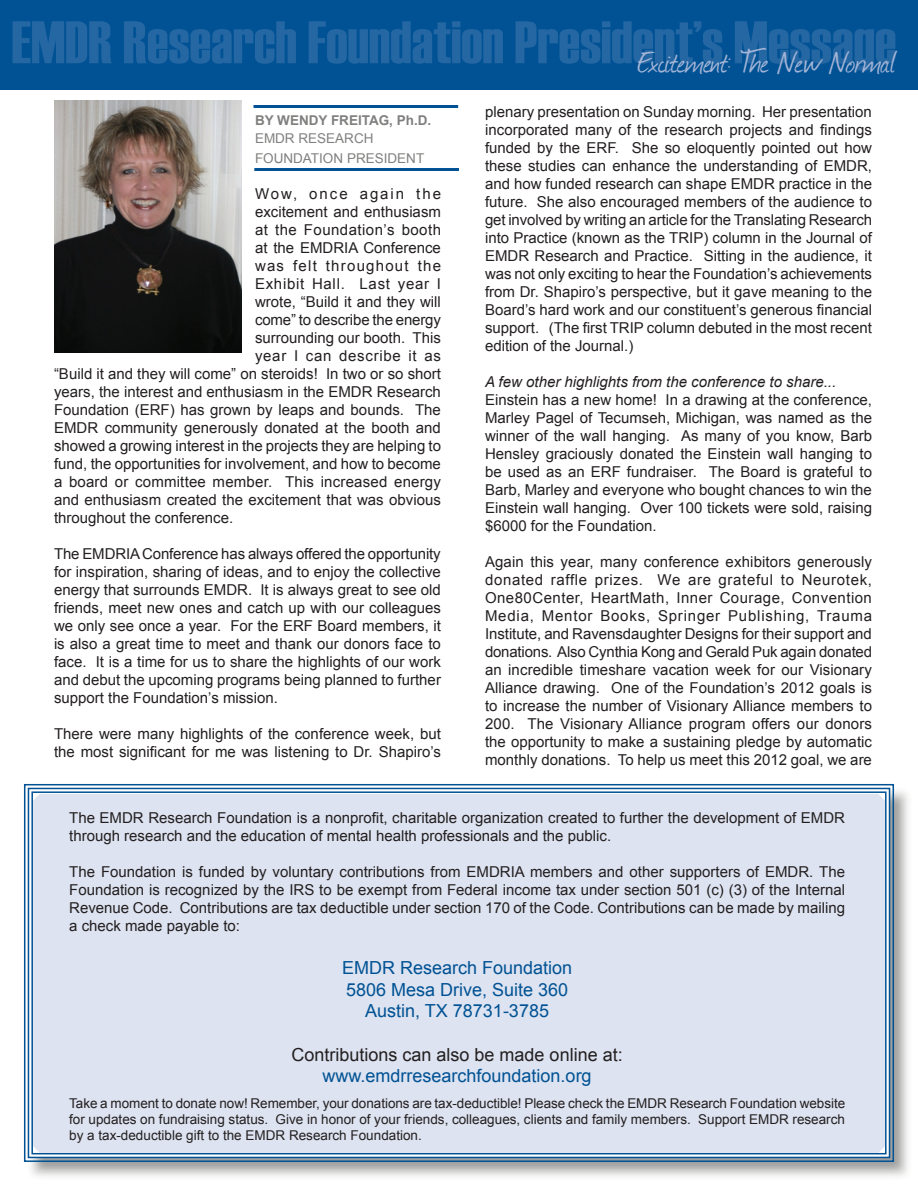
<style>
.page{position:relative;width:918px;height:1188px;background:#fff}
.page>*{position:absolute;margin:0;border:0;box-sizing:border-box;transform-origin:0 0}
.t1{font:60px "Haettenschweiler";color:#2567a3}
.t2{font:36px "Journal";color:#a3b4d6}
.t3{font:18px/21.6px "Arial";color:#005294;text-align:center}
.t4{font:18px "Arial";color:#231f20}
.t5{font:15px/18px "Arial";color:#231f20;text-align:justify}
.t6{font:italic 15px "Arial";color:#231f20}
.t7{font:15px "Arial";letter-spacing:.05em;color:#231f20}
.t8{font:15px "Arial";letter-spacing:.03em;color:#231f20}
.t9{font:15px "Arial";letter-spacing:.08em;color:#231f20}
.t10{font:15px "Arial";letter-spacing:.13em;color:#231f20}
.t11{font:13.5px/16.2px "Arial";color:#231f20;text-align:justify}
.t12{font:13.5px/19.5px "Arial";color:#80807f}
.t13{font:700 13.5px "Arial";color:#80807f}
</style>
<div class="page">
<img style="left:54px;top:100px;width:188px;height:252px">
<div style="left:26px;top:786px;width:887px;height:394px;background:#80807f;opacity:.75"></div>
<svg style="left:23px;top:784px;width:872px;height:379px;background:#759bb9"></svg>
<div style="left:28px;top:788px;width:862px;height:370px;border:2px solid #005294"></div>
<div style="left:0;top:1px;width:918px;height:89px;background:#005294"></div>
<hr style="left:254px;top:105px;width:204px;height:3px;background:#005294">
<hr style="left:254px;top:168px;width:205px;height:3px;background:#005294">
<div style="left:33px;top:794px;width:852px;height:359px;background:#dde3f0"></div>
<h1 class="t1" style="left:11px;top:2px;width:886px">EMDR Research Foundation President’s Message</h1>
<h2 class="t2" style="left:637px;top:37px;width:260px">Excitement: The New Normal</h2>
<p class="t13" style="left:255px;top:112px;width:178px">BY WENDY FREITAG, Ph.D.</p>
<p class="t12" style="left:255px;top:129px;width:171px">EMDR RESEARCH<br>FOUNDATION PRESIDENT</p>
<p class="t10" style="left:255px;top:184px;width:188px">Wow, once again the</p>
<p class="t5" style="left:255px;top:203px;width:187px">excitement and enthusiasm</p>
<p class="t8" style="left:255px;top:220px;width:188px">at the Foundation’s booth</p>
<p class="t5" style="left:255px;top:239px;width:187px">at the EMDRIA Conference</p>
<p class="t9" style="left:255px;top:256px;width:188px">was felt throughout the</p>
<p class="t7" style="left:255px;top:274px;width:187px">Exhibit Hall. Last year I</p>
<p class="t5" style="left:255px;top:293px;width:187px">wrote, “Build it and they will</p>
<p class="t5" style="left:255px;top:311px;width:187px">come” to describe the energy</p>
<p class="t5" style="left:255px;top:329px;width:187px">surrounding our booth. This</p>
<p class="t7" style="left:255px;top:346px;width:187px">year I can describe it as</p>
<p class="t5" style="left:54px;top:365px;width:389px">“Build it and they will come” on steroids! In two or so short</p>
<p class="t5" style="left:54px;top:383px;width:388px">years, the interest and enthusiasm in the EMDR Research</p>
<p class="t5" style="left:54px;top:401px;width:388px">Foundation (ERF) has grown by leaps and bounds. The</p>
<p class="t5" style="left:54px;top:419px;width:388px">EMDR community generously donated at the booth and</p>
<p class="t5" style="left:54px;top:437px;width:389px">showed a growing interest in the projects they are helping to</p>
<p class="t5" style="left:54px;top:455px;width:388px">fund, the opportunities for involvement, and how to become</p>
<p class="t5" style="left:54px;top:473px;width:389px">a board or committee member. This increased energy</p>
<p class="t5" style="left:54px;top:491px;width:388px">and enthusiasm created the excitement that was obvious</p>
<p class="t5" style="left:54px;top:509px;width:181px">throughout the conference.</p>
<p class="t5" style="left:54px;top:545px;width:389px">The EMDRIA Conference has always offered the opportunity for inspiration, sharing of ideas, and to enjoy the collective energy that surrounds EMDR. It is always great to see old friends, meet new ones and catch up with our colleagues we only see once a year. For the ERF Board members, it is also a great time to meet and thank our donors face to face. It is a time for us to share the highlights of our work and debut the upcoming programs being planned to further support the Foundation’s mission.</p>
<p class="t5" style="left:54px;top:725px;width:388px">There were many highlights of the conference week, but the most significant for me was listening to Dr. Shapiro’s</p>
<p class="t5" style="left:485px;top:103px;width:389px">plenary presentation on Sunday morning. Her presentation incorporated many of the research projects and findings funded by the ERF. She so eloquently pointed out how these studies can enhance the understanding of EMDR, and how funded research can shape EMDR practice in the future. She also encouraged members of the audience to get involved by writing an article for the Translating Research into Practice (known as the TRIP) column in the Journal of EMDR Research and Practice. Sitting in the audience, it was not only exciting to hear the Foundation’s achievements from Dr. Shapiro’s perspective, but it gave meaning to the Board’s hard work and our constituent’s generous financial support. (The first TRIP column debuted in the most recent edition of the Journal.)</p>
<p class="t6" style="left:485px;top:372px;width:353px">A few other highlights from the conference to share...</p>
<p class="t5" style="left:485px;top:391px;width:389px">Einstein has a new home! In a drawing at the conference, Marley Pagel of Tecumseh, Michigan, was named as the winner of the wall hanging. As many of you know, Barb Hensley graciously donated the Einstein wall hanging to be used as an ERF fundraiser. The Board is grateful to Barb, Marley and everyone who bought chances to win the Einstein wall hanging. Over 100 tickets were sold, raising $6000 for the Foundation.</p>
<p class="t5" style="left:485px;top:553px;width:389px">Again this year, many conference exhibitors generously donated raffle prizes. We are grateful to Neurotek, One80Center, HeartMath, Inner Courage, Convention Media, Mentor Books, Springer Publishing, Trauma Institute, and Ravensdaughter Designs for their support and donations. Also Cynthia Kong and Gerald Puk again donated an incredible timeshare vacation week for our Visionary Alliance drawing. One of the Foundation’s 2012 goals is to increase the number of Visionary Alliance members to 200. The Visionary Alliance program offers our donors the opportunity to make a sustaining pledge by automatic monthly donations. To help us meet this 2012 goal, we are</p>
<p class="t5" style="left:69px;top:809px;width:777px">The EMDR Research Foundation is a nonprofit, charitable organization created to further the development of EMDR through research and the education of mental health professionals and the public.</p>
<p class="t5" style="left:69px;top:863px;width:777px">The Foundation is funded by voluntary contributions from EMDRIA members and other supporters of EMDR. The Foundation is recognized by the IRS to be exempt from Federal income tax under section 501 (c) (3) of the Internal Revenue Code. Contributions are tax deductible under section 170 of the Code. Contributions can be made by mailing a check made payable to:</p>
<p class="t3" style="left:342px;top:957px;width:232px">EMDR Research Foundation<br>5806 Mesa Drive, Suite 360<br>Austin, TX 78731-3785</p>
<p class="t4" style="left:292px;top:1042px;width:333px">Contributions can also be made online at:</p>
<p class="t3" style="left:323px;top:1065px;width:271px">www.emdrresearchfoundation.org</p>
<p class="t11" style="left:69px;top:1095px;width:778px">Take a moment to donate now! Remember, your donations are tax-deductible! Please check the EMDR Research Foundation website for updates on fundraising status. Give in honor of your friends, colleagues, clients and family members. Support EMDR research by a tax-deductible gift to the EMDR Research Foundation.</p>
</div>
